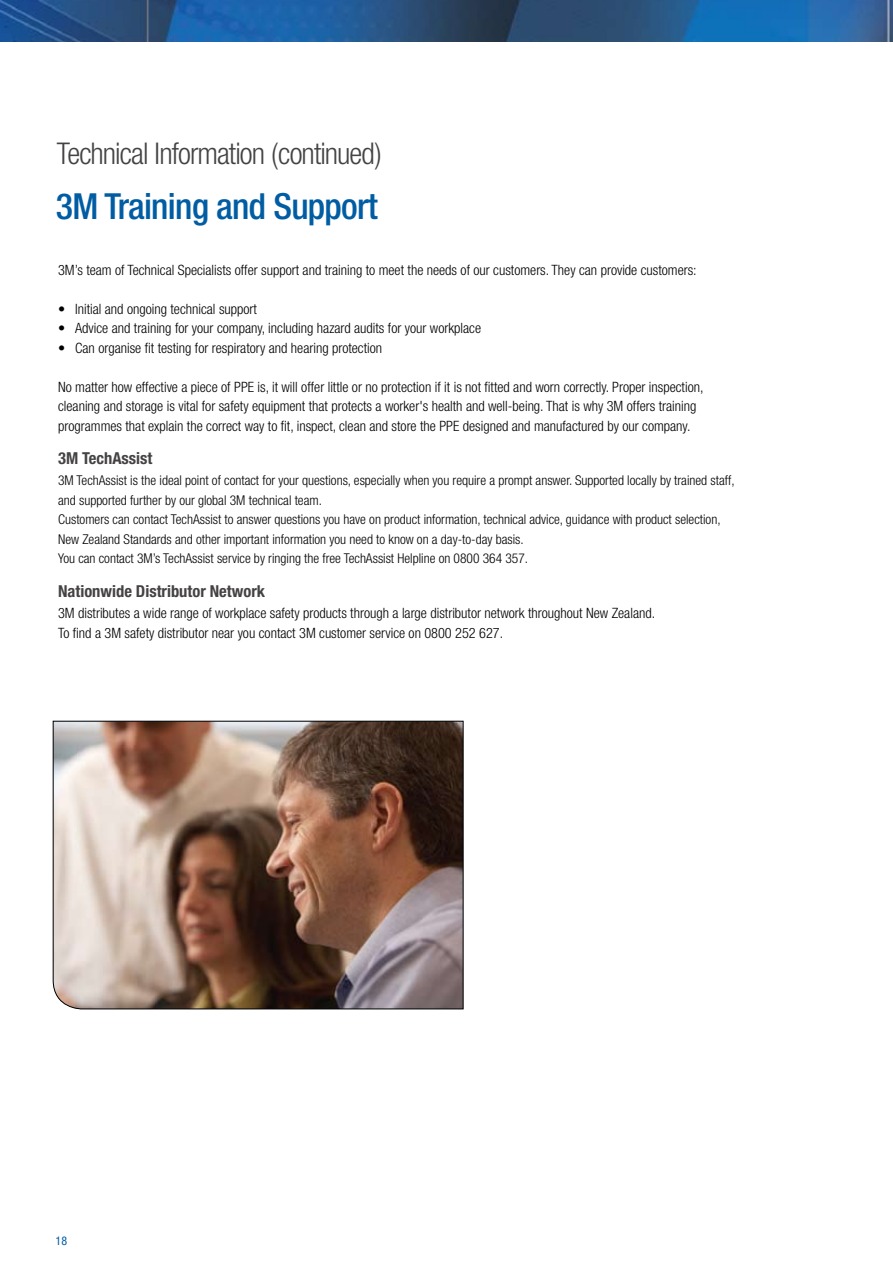
<style>
.page{position:relative;width:893px;height:1263px;background:#fff}
.page>*{position:absolute;margin:0;border:0;box-sizing:border-box;transform-origin:0 0}
.t1{font:500 condensed 36px "Helvetica Neue";letter-spacing:-.02em;color:#005da3}
.t2{font:300 condensed 30px "Helvetica Neue";letter-spacing:-.03em;color:#454242}
.t3{font:700 condensed 16.5px "Helvetica Neue";color:#454242}
.t4{font:300 condensed 14.25px/19.5px "Helvetica Neue";color:#000}
.t5{font:300 condensed 13.5px/19.5px "Helvetica Neue";color:#000}
.t6{font:condensed 12px "Helvetica Neue";color:#005da3}
</style>
<div class="page">
<img style="left:0;top:0;width:892px;height:42px">
<img style="left:892px;top:0;width:1px;height:42px">
<img style="left:53px;top:721px;width:410px;height:288px">
<h2 class="t2" style="left:57px;top:136px;width:326px">Technical Information (continued)</h2>
<h1 class="t1" style="left:56px;top:184px;width:323px">3M Training and Support</h1>
<p class="t4" style="left:58px;top:260px;width:640px">3M’s team of Technical Specialists offer support and training to meet the needs of our customers. They can provide customers:</p>
<p class="t4" style="left:58px;top:299px;width:200px">• Initial and ongoing technical support</p>
<p class="t4" style="left:58px;top:318px;width:424px">• Advice and training for your company, including hazard audits for your workplace</p>
<p class="t4" style="left:58px;top:338px;width:326px">• Can organise fit testing for respiratory and hearing protection</p>
<p class="t4" style="left:58px;top:377px;width:647px">No matter how effective a piece of PPE is, it will offer little or no protection if it is not fitted and worn correctly. Proper inspection, cleaning and storage is vital for safety equipment that protects a worker's health and well-being. That is why 3M offers training programmes that explain the correct way to fit, inspect, clean and store the PPE designed and manufactured by our company.</p>
<p class="t3" style="left:58px;top:448px;width:96px">3M TechAssist</p>
<p class="t5" style="left:58px;top:471px;width:678px">3M TechAssist is the ideal point of contact for your questions, especially when you require a prompt answer. Supported locally by trained staff, and supported further by our global 3M technical team.<br>Customers can contact TechAssist to answer questions you have on product information, technical advice, guidance with product selection, New Zealand Standards and other important information you need to know on a day-to-day basis.<br>You can contact 3M’s TechAssist service by ringing the free TechAssist Helpline on 0800 364 357.</p>
<p class="t3" style="left:58px;top:581px;width:208px">Nationwide Distributor Network</p>
<p class="t4" style="left:58px;top:603px;width:598px">3M distributes a wide range of workplace safety products through a large distributor network throughout New Zealand.<br>To find a 3M safety distributor near you contact 3M customer service on 0800 252 627.</p>
<p class="t6" style="left:56px;top:1234px;width:13px">18</p>
</div>
